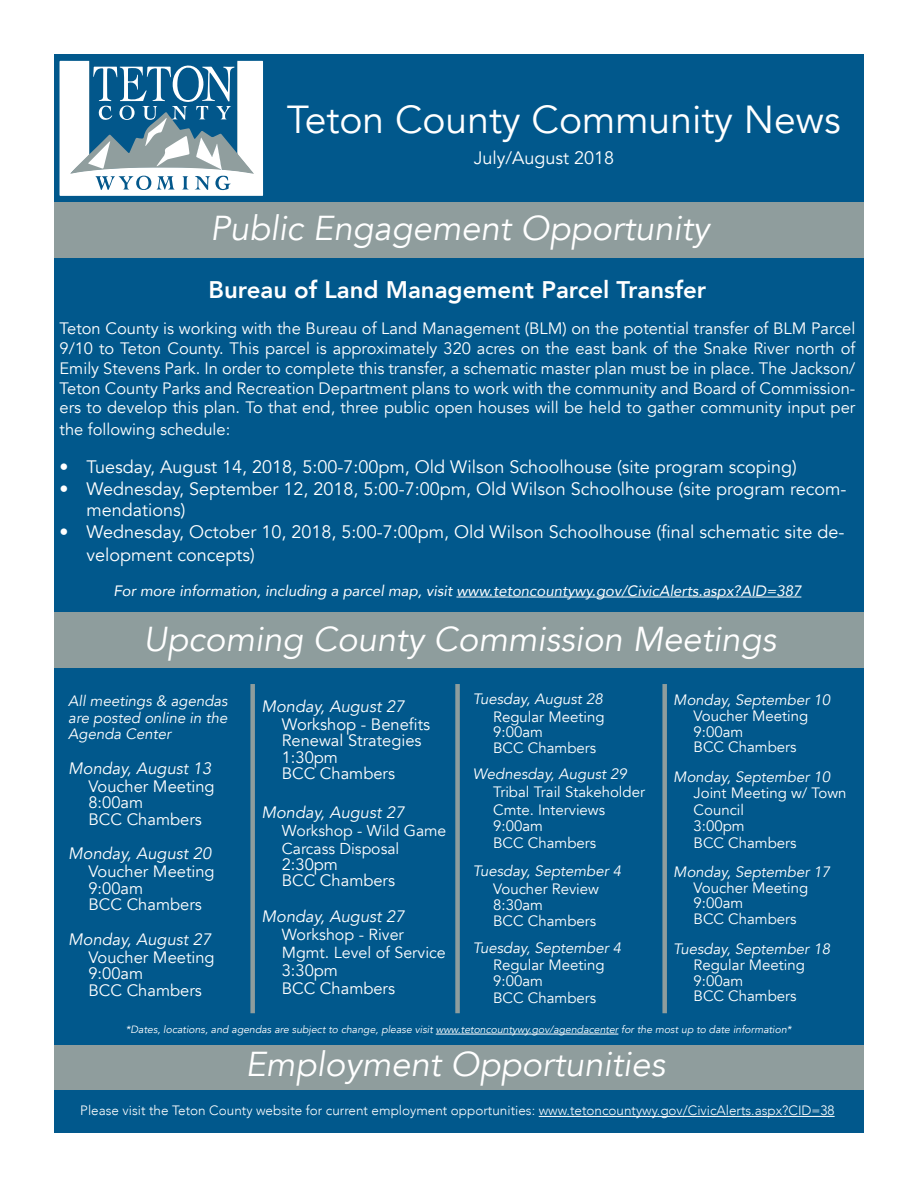
<style>
.page{position:relative;width:918px;height:1188px;background:#fff}
.page>*{position:absolute;margin:0;border:0;box-sizing:border-box;transform-origin:0 0}
.t1{font:39px "Avenir";color:#fff}
.t2{font:italic 34.5px "Avenir";color:#fff}
.t3{font:800 24px "Avenir";color:#fff}
.t4{font:18px/21.6px "Avenir";color:#fff}
.t5{font:16.5px/16.5px "Avenir";color:#fff}
.t6{font:italic 16.5px "Avenir";color:#fff}
.t7{font:16.05px/18px "Avenir";color:#fff}
.t8{font:15.75px/18px "Avenir";color:#fff}
.t9{font:15px/15.8px "Avenir";color:#fff}
.t10{font:italic 15px/16.5px "Avenir";color:#fff;text-align:justify}
.t11{font:italic 15px "Avenir";color:#fff}
.t12{font:300 13.5px "Avenir";color:#fff}
.t13{font:italic 10.5px "Avenir";color:#fff}
</style>
<div class="page">
<div style="left:54px;top:257px;width:810px;height:876px;background:#01588c"></div>
<div style="left:54px;top:55px;width:810px;height:147px;background:#01588c"></div>
<div style="left:54px;top:202px;width:810px;height:55px;background:#8f9d9d"></div>
<div style="left:455px;top:684px;width:5px;height:329px;background:#8e9d9d"></div>
<div style="left:662px;top:684px;width:5px;height:329px;background:#8e9d9d"></div>
<div style="left:250px;top:684px;width:5px;height:329px;background:#8e9d9d"></div>
<svg style="left:60px;top:61px;width:203px;height:135px"></svg>
<hr style="left:436px;top:1034px;width:182px;height:1px;background:#fff">
<div style="left:54px;top:1045px;width:810px;height:45px;background:#8f9d9d"></div>
<hr style="left:456px;top:597px;width:345px;height:1px;background:#fff">
<hr style="left:539px;top:1116px;width:296px;height:1px;background:#fff">
<div style="left:54px;top:612px;width:809px;height:55px;background:#8e9d9d"></div>
<h1 class="t1" style="left:287px;top:96px;width:556px">Teton County Community News</h1>
<p class="t4" style="left:474px;top:147px;width:142px">July/August 2018</p>
<h2 class="t2" style="left:210px;top:207px;width:501px">Public Engagement Opportunity</h2>
<h3 class="t3" style="left:209px;top:271px;width:499px">Bureau of Land Management Parcel Transfer</h3>
<p class="t5" style="left:60px;top:319px;width:797px;line-height:19.8px;text-align:justify">Teton County is working with the Bureau of Land Management (BLM) on the potential transfer of BLM Parcel 9/10 to Teton County. This parcel is approximately 320 acres on the east bank of the Snake River north of Emily Stevens Park. In order to complete this transfer, a schematic master plan must be in place. The Jackson/ Teton County Parks and Recreation Department plans to work with the community and Board of Commission&shy;ers to develop this plan. To that end, three public open houses will be held to gather community input per</p>
<p class="t5" style="left:60px;top:421px;width:172px">the following schedule:</p>
<p class="t4" style="left:60px;top:457px;width:739px">• Tuesday, August 14, 2018, 5:00-7:00pm, Old Wilson Schoolhouse (site program scoping)</p>
<p class="t4" style="left:87px;top:478px;width:761px;text-indent:-27px">• Wednesday, September 12, 2018, 5:00-7:00pm, Old Wilson Schoolhouse (site program recom&shy;mendations)</p>
<p class="t4" style="left:87px;top:520px;width:759px;line-height:23.4px;text-indent:-27px">• Wednesday, October 10, 2018, 5:00-7:00pm, Old Wilson Schoolhouse (final schematic site de&shy;velopment concepts)</p>
<p class="t11" style="left:113px;top:582px;width:689px">For more information, including a parcel map, visit www.tetoncountywy.gov/CivicAlerts.aspx?AID=387</p>
<h2 class="t2" style="left:144px;top:619px;width:634px">Upcoming County Commission Meetings</h2>
<p class="t10" style="left:473px;top:690px;width:131px">Tuesday, August 28</p>
<p class="t9" style="left:493px;top:709px;width:113px">Regular Meeting<br>9:00am<br>BCC Chambers</p>
<p class="t10" style="left:473px;top:765px;width:155px">Wednesday, August 29</p>
<p class="t9" style="left:493px;top:783px;width:153px;line-height:18px">Tribal Trail Stakeholder<br>Cmte. Interviews</p>
<p class="t9" style="left:493px;top:818px;width:105px;line-height:16.5px">9:00am<br>BCC Chambers</p>
<p class="t10" style="left:473px;top:863px;width:150px">Tuesday, September 4</p>
<p class="t9" style="left:493px;top:881px;width:107px">Voucher Review<br>8:30am<br>BCC Chambers</p>
<p class="t10" style="left:473px;top:940px;width:150px">Tuesday, September 4</p>
<p class="t9" style="left:493px;top:957px;width:113px;line-height:16.5px">Regular Meeting<br>9:00am<br>BCC Chambers</p>
<p class="t10" style="left:673px;top:692px;width:159px">Monday, September 10</p>
<p class="t9" style="left:694px;top:708px;width:116px">Voucher Meeting<br>9:00am<br>BCC Chambers</p>
<p class="t10" style="left:673px;top:768px;width:159px">Monday, September 10</p>
<p class="t9" style="left:694px;top:785px;width:155px;line-height:16.5px">Joint Meeting w/ Town<br>Council<br>3:00pm<br>BCC Chambers</p>
<p class="t10" style="left:673px;top:864px;width:159px">Monday, September 17</p>
<p class="t9" style="left:694px;top:880px;width:116px">Voucher Meeting<br>9:00am<br>BCC Chambers</p>
<p class="t10" style="left:673px;top:941px;width:158px">Tuesday, September 18</p>
<p class="t9" style="left:694px;top:957px;width:113px">Regular Meeting<br>9:00am<br>BCC Chambers</p>
<p class="t13" style="left:126px;top:1023px;width:667px">*Dates, locations, and agendas are subject to change, please visit www.tetoncountywy.gov/agendacenter for the most up to date information*</p>
<p class="t10" style="left:68px;top:693px;width:161px">All meetings &amp; agendas are posted online in the Agenda Center</p>
<p class="t6" style="left:68px;top:758px;width:145px">Monday, August 13</p>
<p class="t5" style="left:88px;top:778px;width:128px">Voucher Meeting<br>8:00am<br>BCC Chambers</p>
<p class="t6" style="left:68px;top:844px;width:145px">Monday, August 20</p>
<p class="t5" style="left:88px;top:864px;width:128px">Voucher Meeting<br>9:00am<br>BCC Chambers</p>
<p class="t6" style="left:68px;top:929px;width:145px">Monday, August 27</p>
<p class="t5" style="left:88px;top:949px;width:128px">Voucher Meeting<br>9:00am<br>BCC Chambers</p>
<p class="t6" style="left:262px;top:696px;width:145px">Monday, August 27</p>
<p class="t5" style="left:282px;top:716px;width:150px">Workshop - Benefits<br>Renewal Strategies<br>1:30pm<br>BCC Chambers</p>
<p class="t6" style="left:262px;top:803px;width:145px">Monday, August 27</p>
<p class="t8" style="left:282px;top:822px;width:166px">Workshop - Wild Game<br>Carcass Disposal</p>
<p class="t5" style="left:282px;top:857px;width:115px;line-height:15.8px">2:30pm<br>BCC Chambers</p>
<p class="t6" style="left:262px;top:906px;width:145px">Monday, August 27</p>
<p class="t7" style="left:282px;top:926px;width:166px">Workshop - River<br>Mgmt. Level of Service</p>
<p class="t5" style="left:282px;top:961px;width:115px;line-height:18px">3:30pm<br>BCC Chambers</p>
<h2 class="t2" style="left:245px;top:1044px;width:421px">Employment Opportunities</h2>
<p class="t12" style="left:80px;top:1103px;width:756px">Please visit the Teton County website for current employment opportunities: www.tetoncountywy.gov/CivicAlerts.aspx?CID=38</p>
</div>
